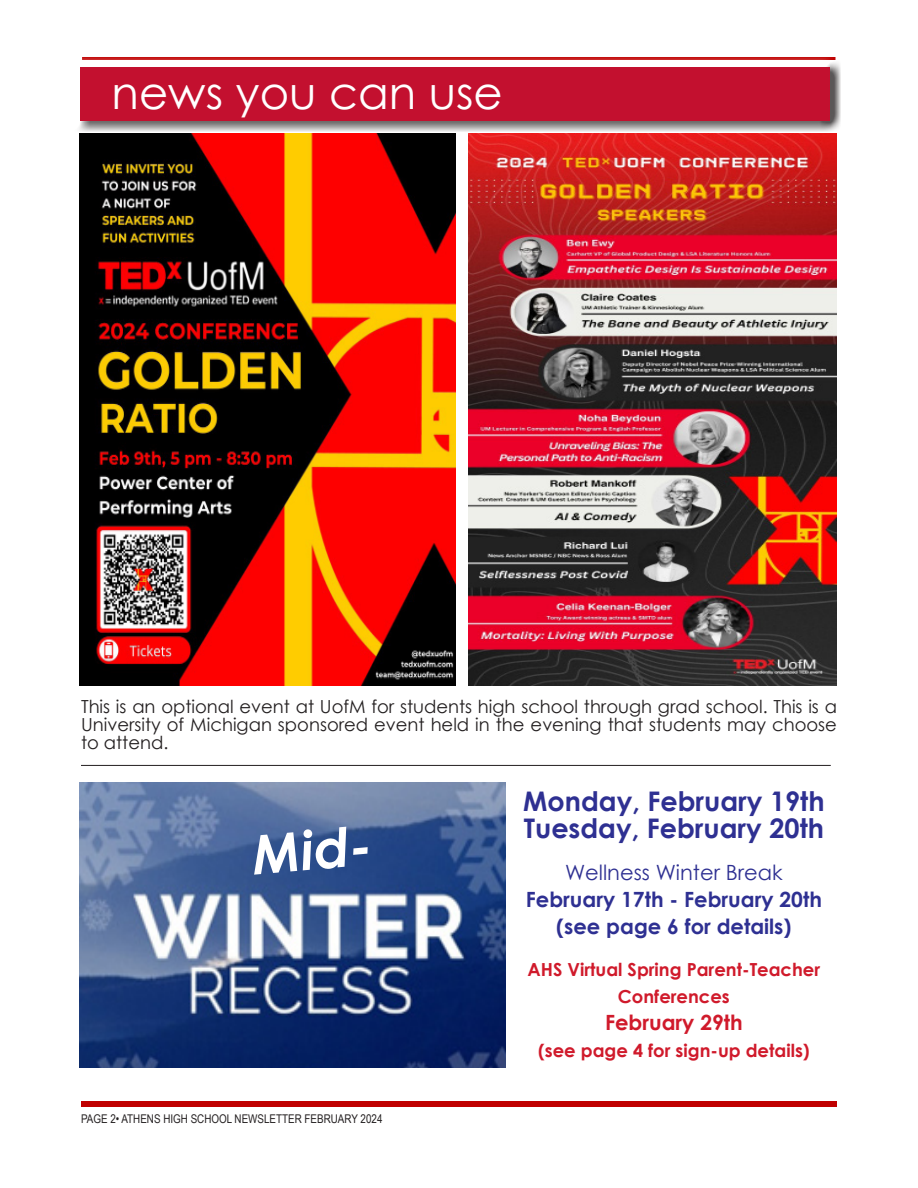
<style>
.page{position:relative;width:918px;height:1188px;background:#fff}
.page>*{position:absolute;margin:0;border:0;box-sizing:border-box;transform-origin:0 0}
.t1{font:italic 700 54px "Century Gothic";color:#fff}
.t2{font:45px "Century Gothic";color:#fff}
.t3{font:700 27px "Century Gothic";color:#2e3092}
.t4{font:700 21px "Century Gothic";color:#2e3092}
.t5{font:21px "Century Gothic";color:#2e3092}
.t6{font:700 21px "Century Gothic";color:#d01a2b}
.t7{font:18px/18px "Century Gothic";color:#231f20;text-align:justify}
.t8{font:700 18px "Century Gothic";color:#d01a2b}
.t9{font:12px "Arial Narrow";color:#231f20}
</style>
<div class="page">
<div style="left:81px;top:1101px;width:756px;height:6px;background:#c00000"></div>
<hr style="left:81px;top:765px;width:750px;height:1px;background:#231f20">
<img style="left:79px;top:783px;width:426px;height:285px">
<img style="left:468px;top:134px;width:369px;height:551px">
<img style="left:80px;top:134px;width:375px;height:551px">
<div style="left:73px;top:58px;width:768px;height:74px;background:#231f20;opacity:.75"></div>
<div style="left:80px;top:68px;width:750px;height:53px;background:#c3102f"></div>
<p class="t2" style="left:112px;top:62px;width:393px">news you can use</p>
<p class="t7" style="left:81px;top:698px;width:758px">This is an optional event at UofM for students high school through grad school. This is a University of Michigan sponsored event held in the evening that students may choose to attend.</p>
<p class="t1" style="left:249px;top:814px;width:126px;rotate:-5deg">Mid-</p>
<p class="t9" style="left:81px;top:1110px;width:303px">PAGE 2• ATHENS HIGH SCHOOL NEWSLETTER FEBRUARY 2024</p>
<p class="t3" style="left:523px;top:781px;width:303px">Monday, February 19th</p>
<p class="t3" style="left:524px;top:808px;width:302px">Tuesday, February 20th</p>
<p class="t5" style="left:565px;top:858px;width:219px">Wellness Winter Break</p>
<p class="t4" style="left:526px;top:884px;width:298px">February 17th - February 20th</p>
<p class="t4" style="left:556px;top:911px;width:237px">(see page 6 for details)</p>
<p class="t8" style="left:528px;top:956px;width:294px">AHS Virtual Spring Parent-Teacher</p>
<p class="t8" style="left:618px;top:983px;width:113px">Conferences</p>
<p class="t6" style="left:605px;top:1007px;width:139px">February 29th</p>
<p class="t8" style="left:538px;top:1037px;width:273px">(see page 4 for sign-up details)</p>
</div>
